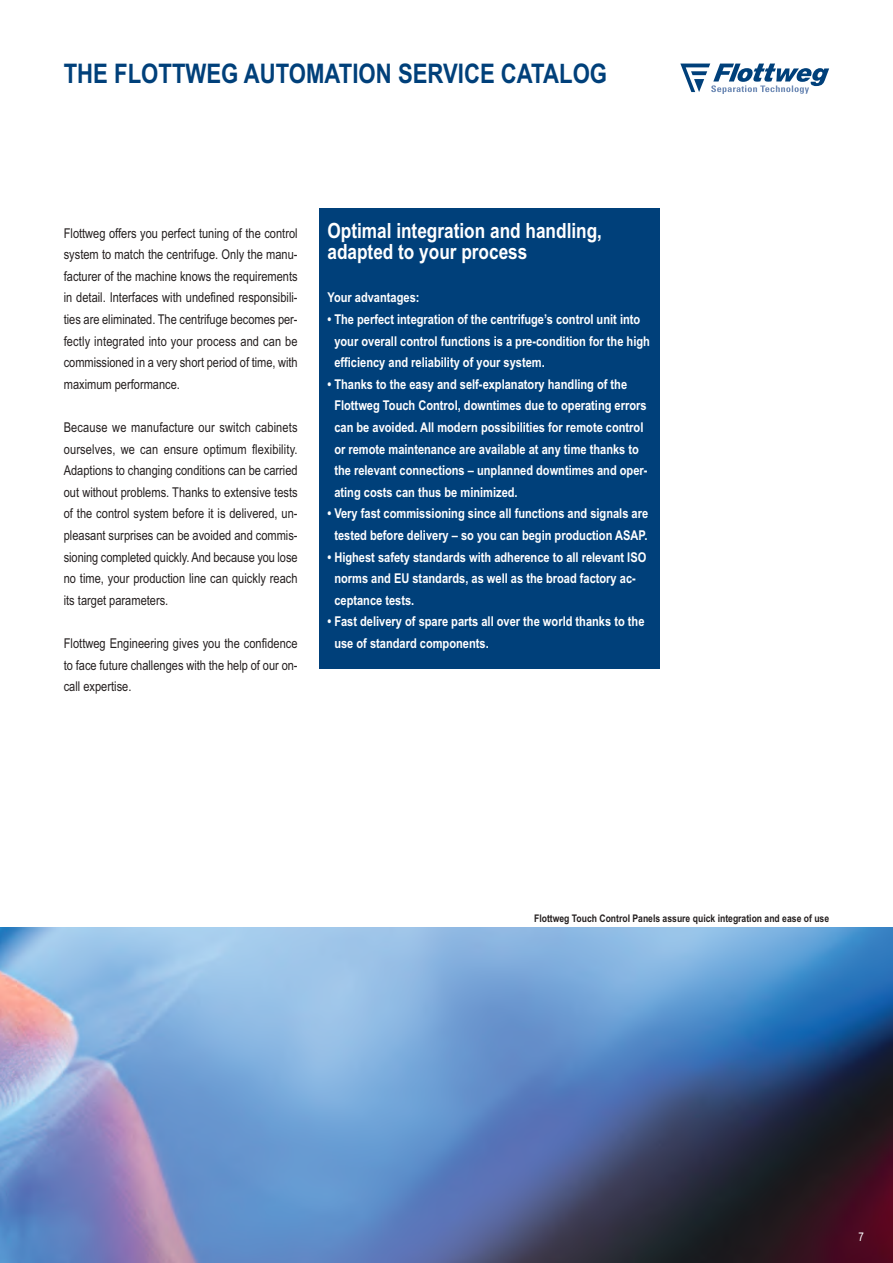
<style>
.page{position:relative;width:893px;height:1263px;background:#fff}
.page>*{position:absolute;margin:0;border:0;box-sizing:border-box;transform-origin:0 0}
.t1{font:700 27px "Arial Narrow";color:#00407a}
.t2{font:700 21px/21.6px "Arial Narrow";color:#fff}
.t3{font:13.5px/21.6px "Arial Narrow";color:#241f1f;text-align:justify}
.t4{font:700 13.5px/21.6px "Arial Narrow";color:#fff}
.t5{font:12px "Arial Narrow";color:#fff}
.t6{font:700 10.5px "Arial Narrow";color:#241f1f}
</style>
<div class="page">
<img style="left:0;top:928px;width:893px;height:335px">
<svg style="left:680px;top:64px;width:149px;height:30px"></svg>
<div style="left:319px;top:208px;width:340px;height:460px;background:#00407a"></div>
<h1 class="t1" style="left:64px;top:58px;width:545px">THE FLOTTWEG AUTOMATION SERVICE CATALOG</h1>
<p class="t3" style="left:64px;top:222px;width:235px">Flottweg offers you perfect tuning of the control system to match the centrifuge. Only the manu&shy;facturer of the machine knows the requirements in detail. Interfaces with undefined responsibili&shy;ties are eliminated. The centrifuge becomes per&shy;fectly integrated into your process and can be commissioned in a very short period of time, with maximum performance.</p>
<p class="t3" style="left:64px;top:417px;width:235px">Because we manufacture our switch cabinets ourselves, we can ensure optimum flexibility.<br>Adaptions to changing conditions can be carried out without problems. Thanks to extensive tests of the control system before it is delivered, un&shy;pleasant surprises can be avoided and commis&shy;sioning completed quickly. And because you lose no time, your production line can quickly reach its target parameters.</p>
<p class="t3" style="left:64px;top:633px;width:235px">Flottweg Engineering gives you the confidence to face future challenges with the help of our on&shy;call expertise.</p>
<h2 class="t2" style="left:327px;top:220px;width:276px">Optimal integration and handling, adapted to your process</h2>
<p class="t4" style="left:327px;top:287px;width:94px">Your advantages:</p>
<p class="t4" style="left:334px;top:309px;width:317px;text-indent:-7px">• The perfect integration of the centrifuge’s control unit into your overall control functions is a pre-condition for the high efficiency and reliability of your system.</p>
<p class="t4" style="left:334px;top:373px;width:315px;text-indent:-7px">• Thanks to the easy and self-explanatory handling of the Flottweg Touch Control, downtimes due to operating errors can be avoided. All modern possibilities for remote control or remote maintenance are available at any time thanks to the relevant connections – unplanned downtimes and oper&shy;ating costs can thus be minimized.</p>
<p class="t4" style="left:327px;top:503px;width:322px;text-align:center">• Very fast commissioning since all functions and signals are tested before delivery – so you can begin production ASAP.</p>
<p class="t4" style="left:334px;top:546px;width:313px;text-indent:-7px">• Highest safety standards with adherence to all relevant ISO norms and EU standards, as well as the broad factory ac&shy;ceptance tests.</p>
<p class="t4" style="left:334px;top:611px;width:312px;text-indent:-7px">• Fast delivery of spare parts all over the world thanks to the use of standard components.</p>
<p class="t6" style="left:534px;top:912px;width:297px">Flottweg Touch Control Panels assure quick integration and ease of use</p>
<p class="t5" style="left:858px;top:1229px;width:7px">7</p>
</div>
